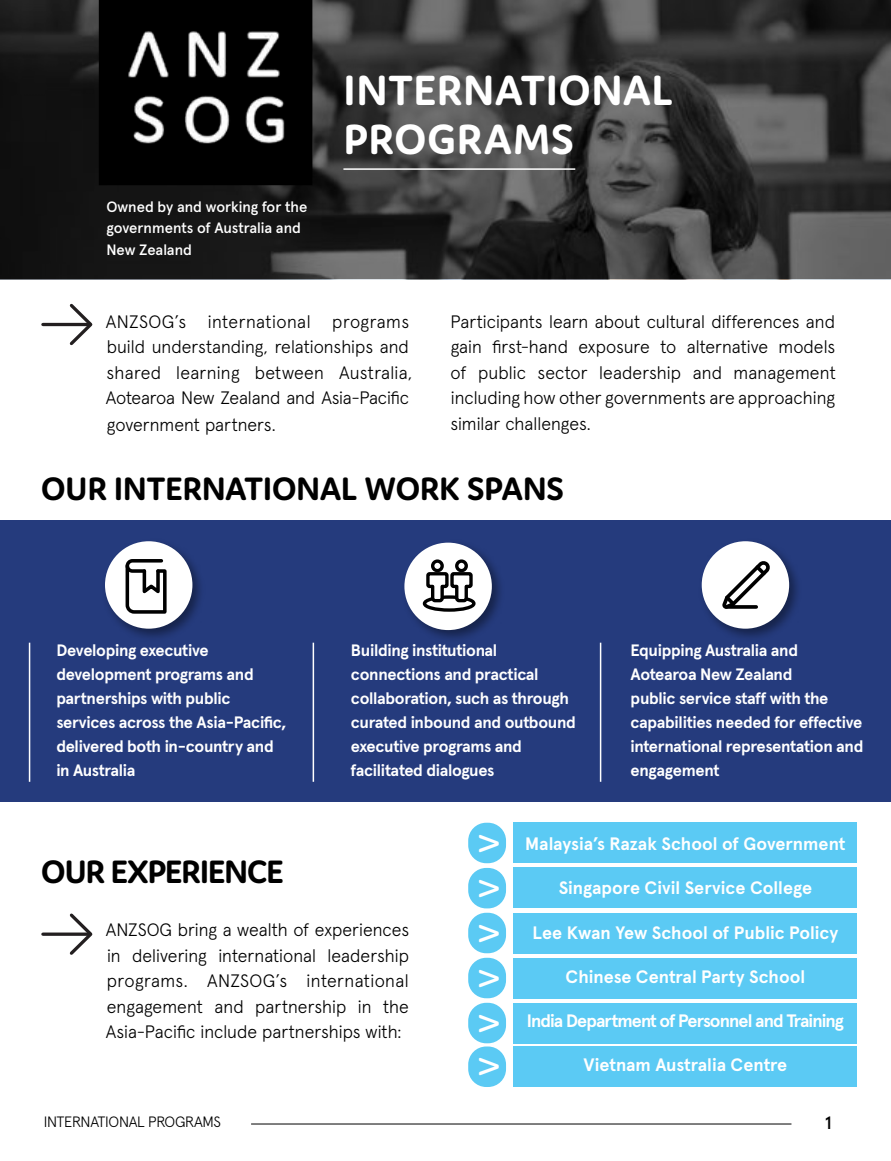
<style>
.page{position:relative;width:891px;height:1161px;background:#fff}
.page>*{position:absolute;margin:0;border:0;box-sizing:border-box;transform-origin:0 0}
.t1{font:700 45px/49.5px "Domus";letter-spacing:.02em;color:#fff}
.t2{font:700 34.5px "Domus";letter-spacing:-.01em;color:#000}
.t3{font:600 30px "Domus";color:#fff}
.t4{font:300 18px/25.5px "Apercu";color:#000;text-align:justify}
.t5{font:700 18px "Apercu";letter-spacing:-.005em;color:#fff}
.t6{font:700 18px "Apercu";letter-spacing:-.055em;color:#fff}
.t7{font:500 18px "Apercu";color:#000}
.t8{font:700 16.5px/24px "Apercu";letter-spacing:-.02em;color:#fff}
.t9{font:500 15px/21.3px "Apercu";letter-spacing:-.005em;color:#fff}
.t10{font:300 15px "Apercu";letter-spacing:-.02em;color:#000}
</style>
<div class="page">
<hr style="left:251px;top:1124px;width:540px;height:1px;background:#000">
<div style="left:0;top:520px;width:891px;height:282px;background:#253b7d"></div>
<svg style="left:0;top:0;width:891px;height:279px;background:#343434"></svg>
<div style="left:102px;top:538px;width:103px;height:104px;background:#000;opacity:.4"></div>
<div style="left:105px;top:541px;width:87px;height:88px;background:#fff;border-radius:50%"></div>
<div style="left:100px;top:1px;width:212px;height:183px;background:#000"></div>
<div style="left:99px;top:0;width:213px;height:185px;border:2px solid #000"></div>
<img style="left:84px;top:1px;width:244px;height:172px">
<hr style="left:343px;top:168px;width:232px;height:2px;background:#fff">
<hr style="left:43px;top:323px;width:46px;height:3px;background:#231f20">
<svg style="left:67px;top:304px;width:25px;height:41px"></svg>
<div style="left:401px;top:539px;width:104px;height:104px;background:#000;opacity:.4"></div>
<div style="left:404px;top:543px;width:88px;height:87px;background:#fff;border-radius:50%"></div>
<div style="left:699px;top:538px;width:103px;height:104px;background:#000;opacity:.4"></div>
<div style="left:702px;top:541px;width:87px;height:88px;background:#fff;border-radius:50%"></div>
<div style="left:439px;top:560px;width:13px;height:13px;border:3px solid #fff;border-radius:50%"></div>
<div style="left:464px;top:560px;width:13px;height:13px;border:3px solid #fff;border-radius:50%"></div>
<hr style="left:29px;top:643px;width:1px;height:139px;background:#fff">
<div style="left:431px;top:559px;width:13px;height:13px;border:3px solid #000;border-radius:50%"></div>
<svg style="left:422px;top:570px;width:63px;height:44px"></svg>
<div style="left:455px;top:559px;width:13px;height:13px;border:3px solid #000;border-radius:50%"></div>
<svg style="left:125px;top:559px;width:42px;height:55px"></svg>
<svg style="left:722px;top:561px;width:48px;height:48px"></svg>
<svg style="left:726px;top:605px;width:30px;height:4px"></svg>
<hr style="left:313px;top:643px;width:1px;height:139px;background:#fff">
<hr style="left:600px;top:643px;width:1px;height:139px;background:#fff">
<hr style="left:43px;top:933px;width:46px;height:3px;background:#231f20">
<svg style="left:67px;top:914px;width:25px;height:41px"></svg>
<div style="left:468px;top:823px;width:38px;height:40px;background:#5bcaf4;border-radius:18px"></div>
<div style="left:468px;top:868px;width:38px;height:40px;background:#5bcaf4;border-radius:18px"></div>
<div style="left:468px;top:913px;width:38px;height:40px;background:#5bcaf4;border-radius:18px"></div>
<div style="left:468px;top:958px;width:38px;height:40px;background:#5bcaf4;border-radius:18px"></div>
<div style="left:514px;top:868px;width:343px;height:40px;background:#5bcaf4"></div>
<div style="left:514px;top:823px;width:343px;height:40px;background:#5bcaf4"></div>
<div style="left:514px;top:913px;width:343px;height:40px;background:#5bcaf4"></div>
<div style="left:514px;top:958px;width:343px;height:40px;background:#5bcaf4"></div>
<div style="left:468px;top:1003px;width:38px;height:40px;background:#5bcaf4;border-radius:18px"></div>
<div style="left:514px;top:1003px;width:343px;height:40px;background:#5bcaf4"></div>
<div style="left:468px;top:1047px;width:38px;height:40px;background:#5bcaf4;border-radius:18px"></div>
<div style="left:514px;top:1047px;width:343px;height:40px;background:#5bcaf4"></div>
<p class="t9" style="left:106px;top:195px;width:203px">Owned by and working for the governments of Australia and<br>New Zealand</p>
<h1 class="t1" style="left:344px;top:65px;width:330px">INTERNATIONAL<br>PROGRAMS</h1>
<p class="t4" style="left:106px;top:307px;width:308px;line-height:26px;text-align:left">ANZSOG’s international programs build understanding, relationships and shared learning between Australia, Aotearoa New Zealand and Asia-Pacific government partners.</p>
<p class="t4" style="left:450px;top:307px;width:387px">Participants learn about cultural differences and gain first-hand exposure to alternative models of public sector leadership and management including how other governments are approaching similar challenges.</p>
<h2 class="t2" style="left:41px;top:469px;width:524px">OUR INTERNATIONAL WORK SPANS</h2>
<p class="t8" style="left:56px;top:637px;width:231px">Developing executive development programs and partnerships with public services across the Asia-Pacific, delivered both in-country and in Australia</p>
<p class="t8" style="left:351px;top:637px;width:226px">Building institutional connections and practical collaboration, such as through curated inbound and outbound executive programs and facilitated dialogues</p>
<p class="t8" style="left:631px;top:637px;width:234px">Equipping Australia and<br>Aotearoa New Zealand<br>public service staff with the capabilities needed for effective international representation and engagement</p>
<h2 class="t2" style="left:41px;top:853px;width:244px">OUR EXPERIENCE</h2>
<p class="t4" style="left:106px;top:915px;width:305px">ANZSOG bring a wealth of experiences in delivering international leadership programs. ANZSOG’s international engagement and partnership in the Asia-Pacific include partnerships with:</p>
<h3 class="t3" style="left:473px;top:853px;width:20px;rotate:-90deg">V</h3>
<h3 class="t3" style="left:473px;top:898px;width:20px;rotate:-90deg">V</h3>
<h3 class="t3" style="left:473px;top:943px;width:20px;rotate:-90deg">V</h3>
<h3 class="t3" style="left:473px;top:988px;width:20px;rotate:-90deg">V</h3>
<p class="t5" style="left:525px;top:829px;width:322px">Malaysia’s Razak School of Government</p>
<p class="t5" style="left:559px;top:874px;width:255px">Singapore Civil Service College</p>
<p class="t5" style="left:533px;top:919px;width:307px">Lee Kwan Yew School of Public Policy</p>
<p class="t5" style="left:566px;top:962px;width:241px">Chinese Central Party School</p>
<h3 class="t3" style="left:473px;top:1033px;width:20px;rotate:-90deg">V</h3>
<p class="t6" style="left:527px;top:1007px;width:318px">India Department of Personnel and Training</p>
<h3 class="t3" style="left:473px;top:1076px;width:20px;rotate:-90deg">V</h3>
<p class="t5" style="left:584px;top:1050px;width:205px">Vietnam Australia Centre</p>
<p class="t10" style="left:44px;top:1110px;width:179px">INTERNATIONAL PROGRAMS</p>
<p class="t7" style="left:825px;top:1109px;width:8px">1</p>
</div>
